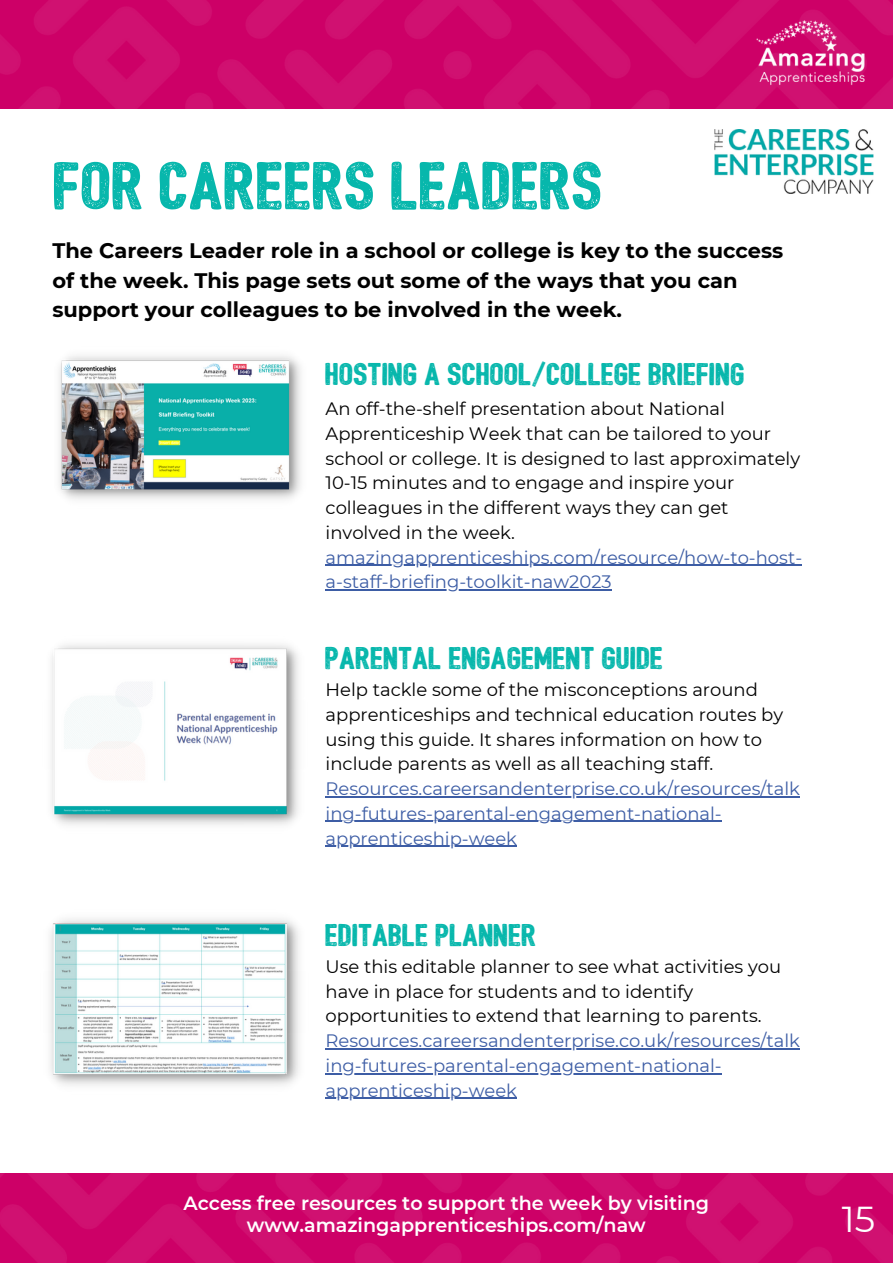
<style>
.page{position:relative;width:893px;height:1264px;background:#fff}
.page>*{position:absolute;margin:0;border:0;box-sizing:border-box;transform-origin:0 0}
.t1{font:64.5px "Bushcraft textured";color:#07b7ac}
.t2{font:36px "Montserrat";color:#fff}
.t3{font:30px "Bushcraft textured";color:#07b7ac}
.t4{font:700 21px/29.2px "Montserrat";color:#000}
.t5{font:600 19.05px/22.5px "Montserrat";color:#fff;text-align:center}
.t6{font:18px/24.8px "Montserrat";color:#000}
.t7{font:18px/24.8px "Montserrat";color:#3d5da5}
</style>
<div class="page">
<div style="left:0;top:0;width:892px;height:108px;background:linear-gradient(to right,#ce066b,#ce076b)"></div>
<img style="left:747px;top:5px;width:126px;height:95px">
<img style="left:0;top:1173px;width:892px;height:89px">
<img style="left:714px;top:129px;width:158px;height:64px">
<img style="left:59px;top:356px;width:242px;height:144px">
<img style="left:50px;top:919px;width:250px;height:167px">
<img style="left:51px;top:644px;width:248px;height:181px">
<hr style="left:325px;top:564px;width:477px;height:2px;background:#3d5da5">
<hr style="left:325px;top:589px;width:286px;height:1px;background:#3d5da5">
<hr style="left:325px;top:796px;width:475px;height:1px;background:#3d5da5">
<hr style="left:325px;top:821px;width:396px;height:1px;background:#3d5da5">
<hr style="left:325px;top:845px;width:192px;height:1px;background:#3d5da5">
<hr style="left:325px;top:1048px;width:475px;height:1px;background:#3d5da5">
<hr style="left:325px;top:1072px;width:396px;height:2px;background:#3d5da5">
<hr style="left:325px;top:1097px;width:192px;height:1px;background:#3d5da5">
<h1 class="t1" style="left:54px;top:161px;width:551px">FOR CAREERS LEADERS</h1>
<p class="t4" style="left:52px;top:236px;width:732px">The Careers Leader role in a school or college is key to the success of the week. This page sets out some of the ways that you can support your colleagues to be involved in the week.</p>
<h3 class="t3" style="left:325px;top:362px;width:421px">HOSTING A SCHOOL/COLLEGE BRIEFING</h3>
<p class="t6" style="left:325px;top:396px;width:476px">An off-the-shelf presentation about National Apprenticeship Week that can be tailored to your school or college. It is designed to last approximately 10-15 minutes and to engage and inspire your colleagues in the different ways they can get involved in the week.</p>
<p class="t7" style="left:325px;top:544px;width:478px">amazingapprenticeships.com/resource/how-to-host&shy;a-staff-briefing-toolkit-naw2023</p>
<h3 class="t3" style="left:325px;top:647px;width:339px">PARENTAL ENGAGEMENT GUIDE</h3>
<p class="t6" style="left:325px;top:677px;width:459px">Help tackle some of the misconceptions around apprenticeships and technical education routes by using this guide. It shares information on how to include parents as well as all teaching staff.</p>
<p class="t7" style="left:325px;top:776px;width:476px">Resources.careersandenterprise.co.uk/resources/talk ing-futures-parental-engagement-national&shy;apprenticeship-week</p>
<h3 class="t3" style="left:325px;top:923px;width:213px">EDITABLE PLANNER</h3>
<p class="t6" style="left:325px;top:954px;width:457px">Use this editable planner to see what activities you have in place for students and to identify opportunities to extend that learning to parents.</p>
<p class="t7" style="left:325px;top:1028px;width:476px">Resources.careersandenterprise.co.uk/resources/talk ing-futures-parental-engagement-national&shy;apprenticeship-week</p>
<p class="t5" style="left:183px;top:1191px;width:527px">Access free resources to support the week by visiting www.amazingapprenticeships.com/naw</p>
<h2 class="t2" style="left:841px;top:1196px;width:35px">15</h2>
</div>
